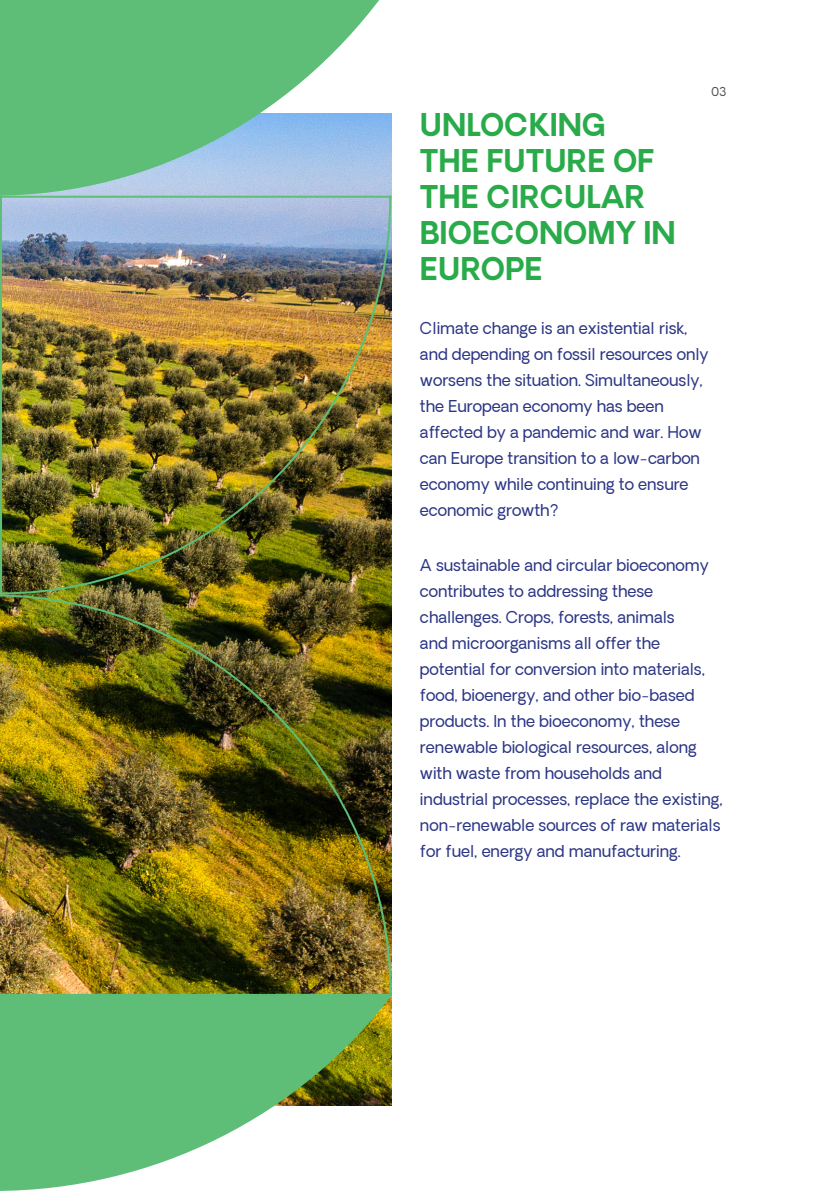
<style>
.page{position:relative;width:840px;height:1191px;background:#fff}
.page>*{position:absolute;margin:0;border:0;box-sizing:border-box;transform-origin:0 0}
.Heading_01{font:700 30px/36px "Oakes Grotesk";color:#29ab4a}
.Text{font:16px/26px "Oakes Grotesk";color:#2b3584}
.t1{font:12px "Oakes Grotesk";color:#4b4c4d}
</style>
<div class="page">
<img style="left:0;top:595px;width:392px;height:402px">
<img style="left:0;top:195px;width:392px;height:400px">
<svg style="left:0;top:0;width:391px;height:196px;fill:#5ebe78"></svg>
<svg style="left:0;top:995px;width:391px;height:196px;fill:#5ebe78"></svg>
<p class="Heading_01" style="left:420px;top:108px;width:257px">UNLOCKING<br>THE FUTURE OF<br>THE CIRCULAR<br>BIOECONOMY IN<br>EUROPE</p>
<p class="t1" style="left:710px;top:84px;width:17px">03</p>
<p class="Text" style="left:420px;top:316px;width:290px">Climate change is an existential risk, and depending on fossil resources only worsens the situation. Simultaneously, the European economy has been affected by a pandemic and war. How can Europe transition to a low‑carbon economy while continuing to ensure economic growth?</p>
<p class="Text" style="left:420px;top:552px;width:304px">A sustainable and circular bioeconomy contributes to addressing these challenges. Crops, forests, animals<br>and microorganisms all offer the potential for conversion into materials, food, bioenergy, and other bio- based products. In the bioeconomy, these renewable biological resources, along with waste from households and industrial processes, replace the existing, non‑renewable sources of raw materials for fuel, energy and manufacturing.</p>
</div>
